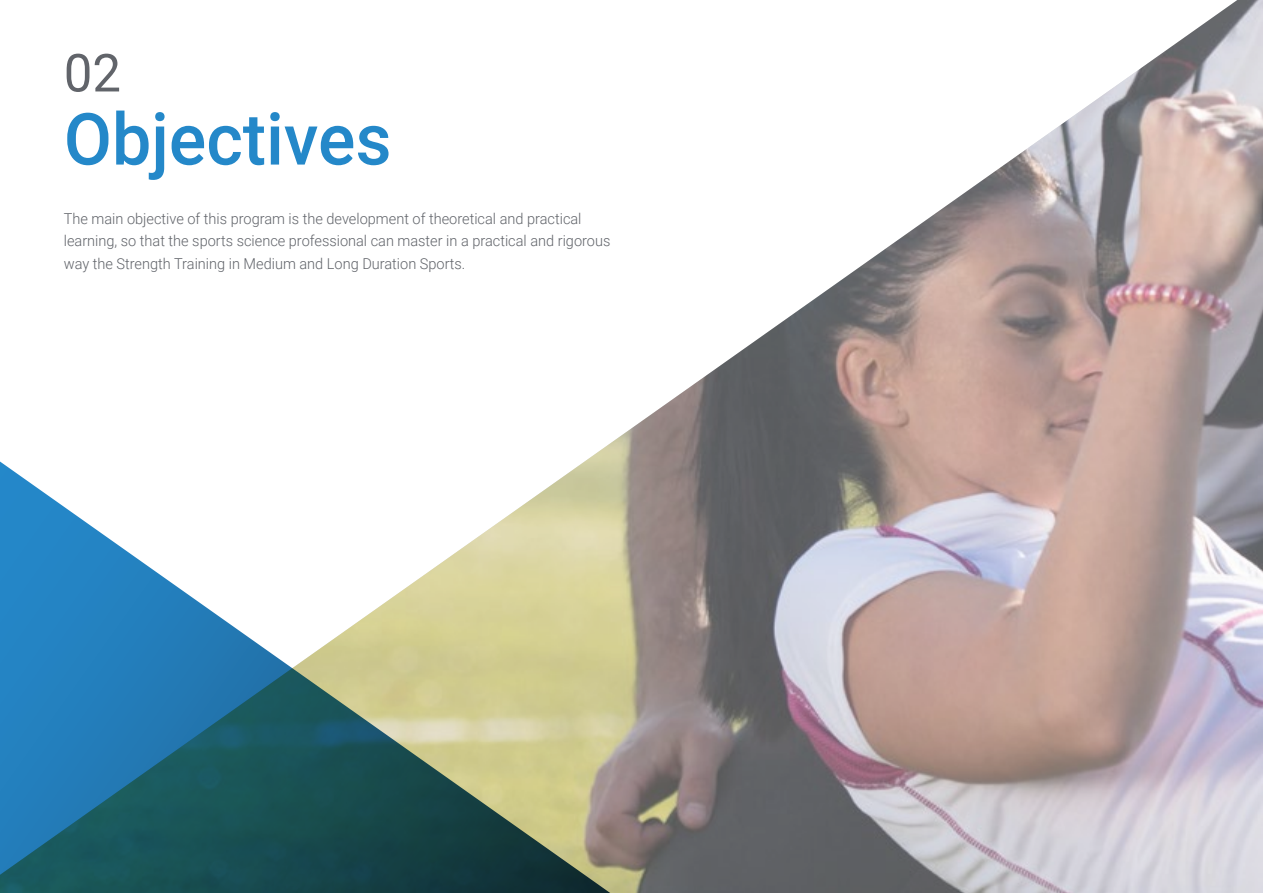
<style>
.page{position:relative;width:1263px;height:893px;background:#fff}
.page>*{position:absolute;margin:0;border:0;box-sizing:border-box;transform-origin:0 0}
.t1{font:500 72px "Roboto";color:#2488c9}
.t2{font:52.5px "Roboto";color:#61646a}
.t3{font:300 15px/22.5px "Roboto";color:#61646a}
</style>
<div class="page">
<img style="left:607px;top:0;width:656px;height:893px">
<svg style="left:0;top:446px;width:640px;height:447px"></svg>
<h2 class="t2" style="left:64px;top:36px;width:59px">02</h2>
<h1 class="t1" style="left:64px;top:89px;width:329px">Objectives</h1>
<p class="t3" style="left:64px;top:207px;width:548px">The main objective of this program is the development of theoretical and practical learning, so that the sports science professional can master in a practical and rigorous way the Strength Training in Medium and Long Duration Sports.</p>
</div>
